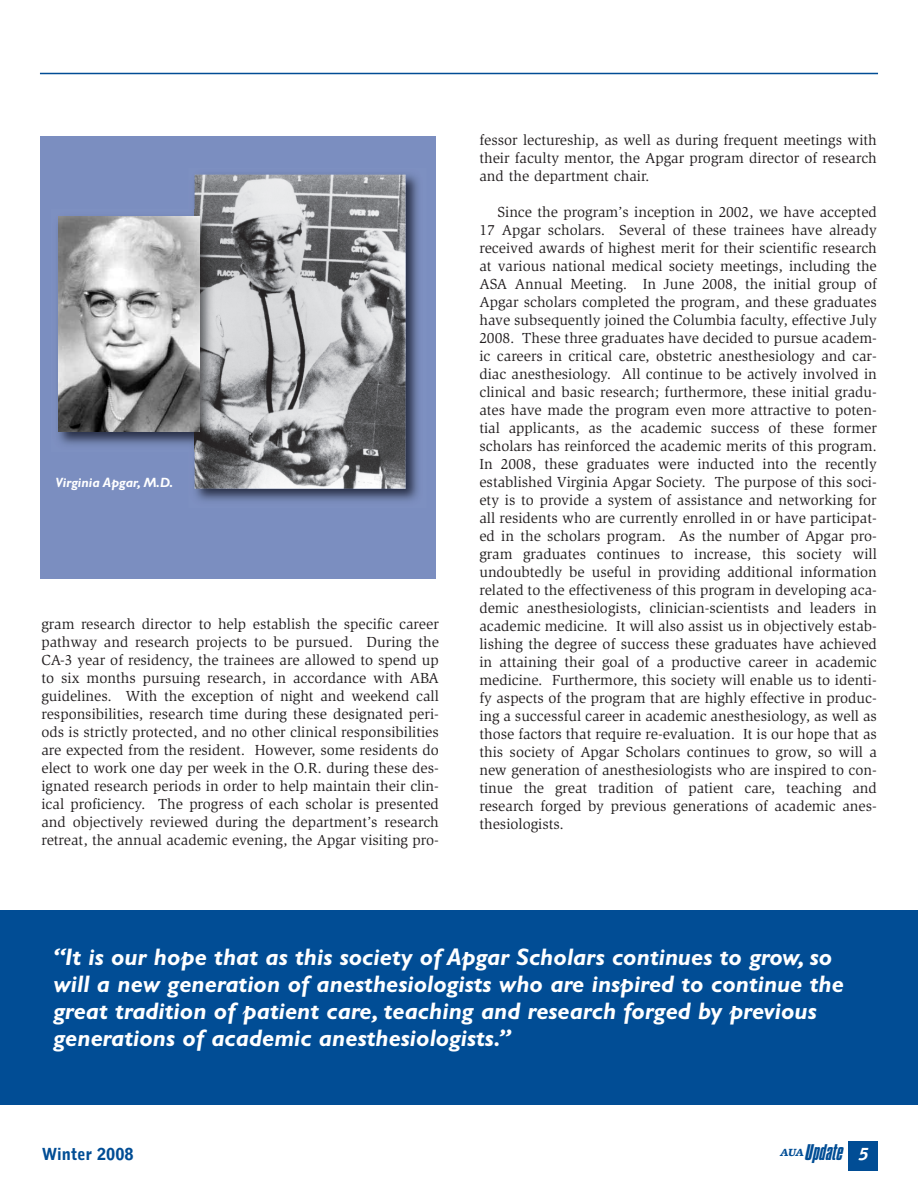
<style>
.page{position:relative;width:918px;height:1188px;background:#fff}
.page>*{position:absolute;margin:0;border:0;box-sizing:border-box;transform-origin:0 0}
.t1{font:italic 700 24px/27px "Gill Sans";color:#fff}
.t2{font:italic 19.5px "Commador";color:#014d95}
.t3{font:900 16.5px "Bell Gothic";color:#014d95}
.t4{font:15px/18px "Slimbach";color:#231f20;text-align:justify}
.t5{font:italic 700 13.5px "Gill Sans";color:#fff}
.s1{font-family:"Bell Gothic";font-weight:900;font-size:16.5px;color:#fff}
</style>
<div class="page">
<div style="left:848px;top:1141px;width:30px;height:30px;background:#014d95"></div>
<div style="left:40px;top:136px;width:396px;height:443px;background:#7b8ec0"></div>
<img style="left:194px;top:174px;width:225px;height:327px">
<img style="left:195px;top:175px;width:211px;height:314px">
<img style="left:58px;top:210px;width:161px;height:241px">
<img style="left:58px;top:217px;width:142px;height:215px">
<div style="left:0;top:910px;width:918px;height:195px;background:#014d95"></div>
<hr style="left:40px;top:73px;width:838px;height:1px;background:#014d95">
<p class="t5" style="left:56px;top:477px;width:119px">Virginia Apgar, M.D.</p>
<p class="t4" style="left:41px;top:616px;width:399px">gram research director to help establish the specific career pathway and research projects to be pursued. During the CA-3 year of residency, the trainees are allowed to spend up to six months pursuing research, in accordance with ABA guidelines. With the exception of night and weekend call responsibilities, research time during these designated peri&shy;ods is strictly protected, and no other clinical responsibilities are expected from the resident. However, some residents do elect to work one day per week in the O.R. during these des&shy;ignated research periods in order to help maintain their clin&shy;ical proficiency. The progress of each scholar is presented and objectively reviewed during the department’s research retreat, the annual academic evening, the Apgar visiting pro-</p>
<p class="t4" style="left:479px;top:132px;width:399px">fessor lectureship, as well as during frequent meetings with their faculty mentor, the Apgar program director of research and the department chair.</p>
<p class="t4" style="left:479px;top:204px;width:399px;text-indent:18px">Since the program’s inception in 2002, we have accepted 17 Apgar scholars. Several of these trainees have already received awards of highest merit for their scientific research at various national medical society meetings, including the ASA Annual Meeting. In June 2008, the initial group of Apgar scholars completed the program, and these graduates have subsequently joined the Columbia faculty, effective July 2008. These three graduates have decided to pursue academ&shy;ic careers in critical care, obstetric anesthesiology and car&shy;diac anesthesiology. All continue to be actively involved in clinical and basic research; furthermore, these initial gradu&shy;ates have made the program even more attractive to poten&shy;tial applicants, as the academic success of these former scholars has reinforced the academic merits of this program.<br>In 2008, these graduates were inducted into the recently established Virginia Apgar Society. The purpose of this soci&shy;ety is to provide a system of assistance and networking for all residents who are currently enrolled in or have participat&shy;ed in the scholars program. As the number of Apgar pro&shy;gram graduates continues to increase, this society will undoubtedly be useful in providing additional information related to the effectiveness of this program in developing aca&shy;demic anesthesiologists, clinician-scientists and leaders in academic medicine. It will also assist us in objectively estab&shy;lishing the degree of success these graduates have achieved in attaining their goal of a productive career in academic medicine. Furthermore, this society will enable us to identi&shy;fy aspects of the program that are highly effective in produc&shy;ing a successful career in academic anesthesiology, as well as those factors that require re-evaluation. It is our hope that as this society of Apgar Scholars continues to grow, so will a new generation of anesthesiologists who are inspired to con&shy;tinue the great tradition of patient care, teaching and research forged by previous generations of academic anes&shy;thesiologists.</p>
<p class="t1" style="left:53px;top:946px;width:792px">“It is our hope that as this society of Apgar Scholars continues to grow, so will a new generation of anesthesiologists who are inspired to continue the great tradition of patient care, teaching and research forged by previous generations of academic anesthesiologists.”</p>
<p class="t3" style="left:42px;top:1148px;width:94px">Winter 2008</p>
<h2 class="t2" style="left:780px;top:1142px;width:92px"><sup>AUA</sup>Update <span class="s1">5</span></h2>
</div>
